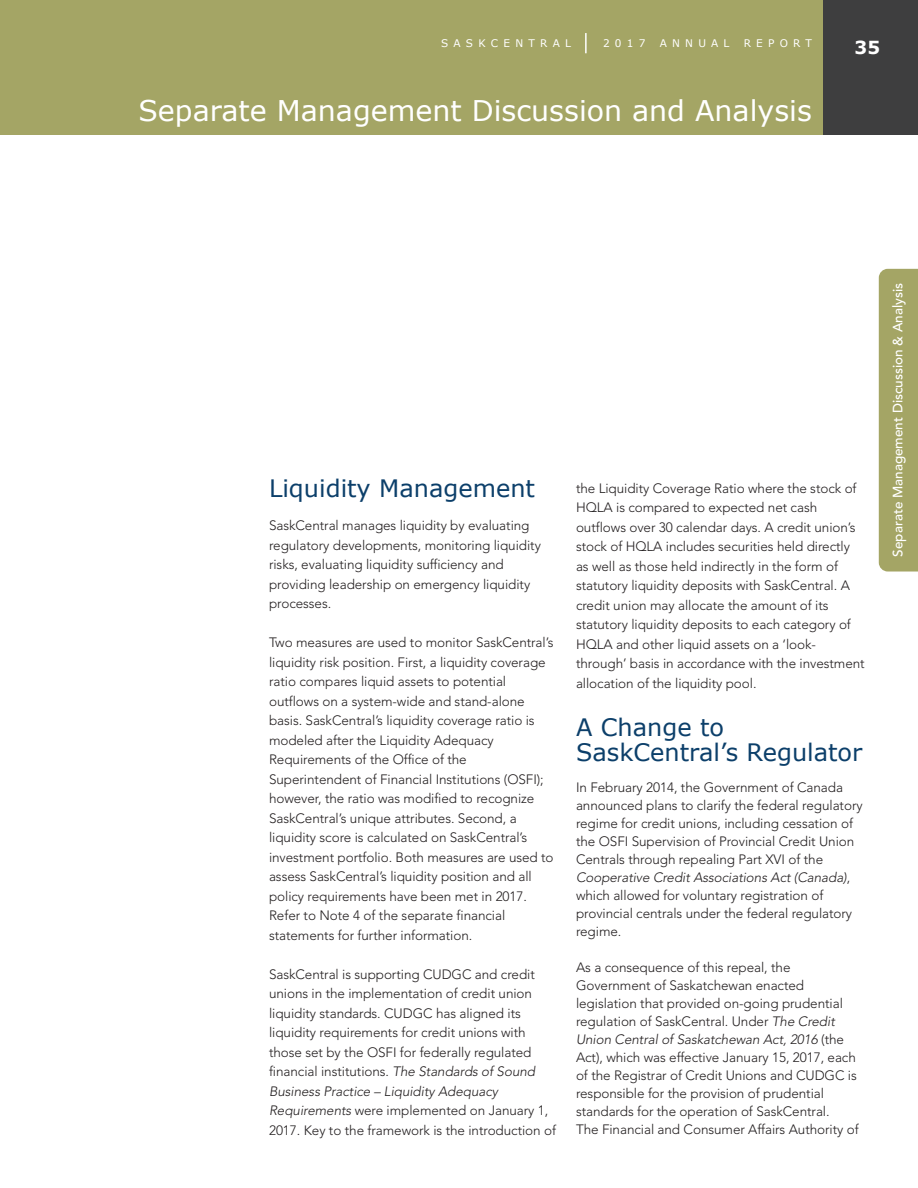
<style>
.page{position:relative;width:918px;height:1188px;background:#fff}
.page>*{position:absolute;margin:0;border:0;box-sizing:border-box;transform-origin:0 0}
.t1{font:28.5px "Verdana";color:#fff}
.t2{font:24px/24.9px "Verdana";color:#0c3f6a}
.t3{font:700 18px "Verdana";color:#fff}
.t4{font:300 13.5px/19.5px "Avenir";letter-spacing:-.005em;color:#231f20}
.t5{font:500 13.5px "Avenir";color:#fff}
.t6{font:10.5px "Verdana";letter-spacing:.5em;color:#fff}
.s1{font-style:italic}
</style>
<div class="page">
<div style="left:0;top:0;width:824px;height:135px;background:#a4a565"></div>
<div style="left:824px;top:0;width:94px;height:135px;background:#3e3e3f"></div>
<hr style="left:585px;top:33px;width:2px;height:20px;background:#fff">
<div style="left:879px;top:269px;width:39px;height:303px;background:#a4a565"></div>
<p class="t6" style="left:441px;top:37px;width:131px">SASKCENTRAL</p>
<p class="t6" style="left:603px;top:37px;width:44px">2017</p>
<p class="t6" style="left:660px;top:37px;width:71px">ANNUAL</p>
<p class="t6" style="left:744px;top:37px;width:70px">REPORT</p>
<h1 class="t1" style="left:138px;top:93px;width:675px">Separate Management Discussion and Analysis</h1>
<h3 class="t3" style="left:855px;top:36px;width:27px">35</h3>
<h2 class="t2" style="left:269px;top:475px;width:267px">Liquidity Management</h2>
<p class="t4" style="left:269px;top:516px;width:273px">SaskCentral manages liquidity by evaluating regulatory developments, monitoring liquidity risks, evaluating liquidity sufficiency and providing leadership on emergency liquidity processes.</p>
<p class="t4" style="left:269px;top:633px;width:286px">Two measures are used to monitor SaskCentral’s liquidity risk position. First, a liquidity coverage ratio compares liquid assets to potential outflows on a system-wide and stand-alone basis. SaskCentral’s liquidity coverage ratio is modeled after the Liquidity Adequacy Requirements of the Office of the Superintendent of Financial Institutions (OSFI); however, the ratio was modified to recognize SaskCentral’s unique attributes. Second, a liquidity score is calculated on SaskCentral’s investment portfolio. Both measures are used to assess SaskCentral’s liquidity position and all policy requirements have been met in 2017.<br>Refer to Note 4 of the separate financial statements for further information.</p>
<p class="t4" style="left:269px;top:964px;width:289px">SaskCentral is supporting CUDGC and credit unions in the implementation of credit union liquidity standards. CUDGC has aligned its liquidity requirements for credit unions with those set by the OSFI for federally regulated financial institutions. <span class="s1">The Standards of Sound Business Practice – Liquidity Adequacy Requirements</span> were implemented on January 1, 2017. Key to the framework is the introduction of</p>
<p class="t4" style="left:576px;top:478px;width:290px">the Liquidity Coverage Ratio where the stock of HQLA is compared to expected net cash outflows over 30 calendar days. A credit union’s stock of HQLA includes securities held directly as well as those held indirectly in the form of statutory liquidity deposits with SaskCentral. A credit union may allocate the amount of its statutory liquidity deposits to each category of HQLA and other liquid assets on a ‘look&shy;through’ basis in accordance with the investment allocation of the liquidity pool.</p>
<h2 class="t2" style="left:576px;top:714px;width:288px">A Change to<br>SaskCentral’s Regulator</h2>
<p class="t4" style="left:576px;top:778px;width:288px;line-height:18px">In February 2014, the Government of Canada announced plans to clarify the federal regulatory regime for credit unions, including cessation of the OSFI Supervision of Provincial Credit Union Centrals through repealing Part XVI of the <span class="s1">Cooperative Credit Associations Act (Canada)</span>, which allowed for voluntary registration of provincial centrals under the federal regulatory regime.</p>
<p class="t4" style="left:576px;top:958px;width:284px;line-height:18px">As a consequence of this repeal, the Government of Saskatchewan enacted legislation that provided on-going prudential regulation of SaskCentral. Under <span class="s1">The Credit Union Central of Saskatchewan Act, 2016</span> (the Act), which was effective January 15, 2017, each of the Registrar of Credit Unions and CUDGC is responsible for the provision of prudential standards for the operation of SaskCentral.<br>The Financial and Consumer Affairs Authority of</p>
<p class="t5" style="left:886px;top:557px;width:275px;rotate:-90deg">Separate Management Discussion &amp; Analysis</p>
</div>
